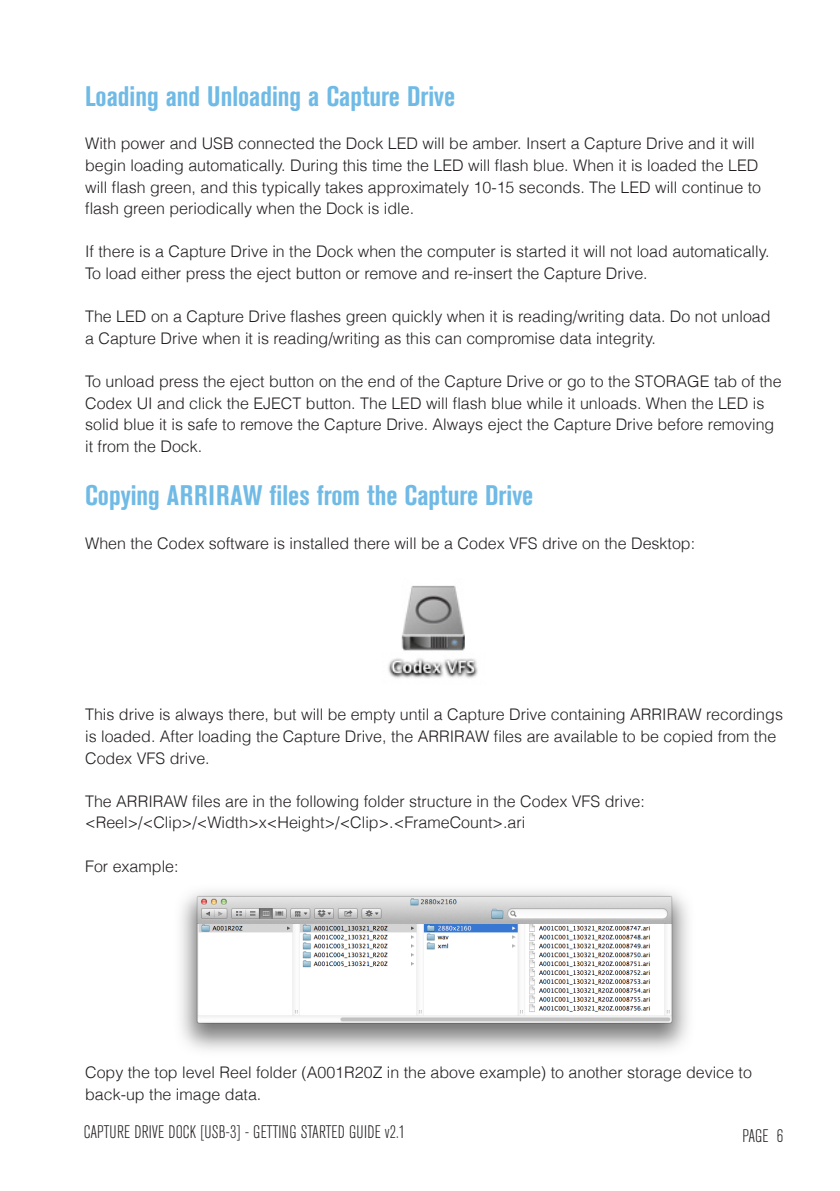
<style>
.page{position:relative;width:840px;height:1191px;background:#fff}
.page>*{position:absolute;margin:0;border:0;box-sizing:border-box;transform-origin:0 0}
.Heading_1{font:700 condensed 28px "Akzidenz Grotesk BE";color:#70bae6}
.t1{font:300 condensed 18px "Akzidenz Grotesk BE";letter-spacing:.01em;color:#231f20}
.t2{font:300 16px/21.6px "Helvetica";color:#231f20}
</style>
<div class="page">
<img style="left:388px;top:585px;width:90px;height:93px">
<img style="left:180px;top:891px;width:509px;height:160px">
<p class="Heading_1" style="left:85px;top:80px;width:371px">Loading and Unloading a Capture Drive</p>
<p class="t2" style="left:85px;top:133px;width:677px">With power and USB connected the Dock LED will be amber. Insert a Capture Drive and it will begin loading automatically. During this time the LED will flash blue. When it is loaded the LED will flash green, and this typically takes approximately 10-15 seconds. The LED will continue to flash green periodically when the Dock is idle.</p>
<p class="t2" style="left:85px;top:241px;width:685px">If there is a Capture Drive in the Dock when the computer is started it will not load automatically.<br>To load either press the eject button or remove and re-insert the Capture Drive.</p>
<p class="t2" style="left:85px;top:305px;width:686px">The LED on a Capture Drive flashes green quickly when it is reading/writing data. Do not unload a Capture Drive when it is reading/writing as this can compromise data integrity.</p>
<p class="t2" style="left:85px;top:370px;width:697px">To unload press the eject button on the end of the Capture Drive or go to the STORAGE tab of the Codex UI and click the EJECT button. The LED will flash blue while it unloads. When the LED is solid blue it is safe to remove the Capture Drive. Always eject the Capture Drive before removing it from the Dock.</p>
<p class="Heading_1" style="left:85px;top:480px;width:449px">Copying ARRIRAW files from the Capture Drive</p>
<p class="t2" style="left:85px;top:532px;width:611px">When the Codex software is installed there will be a Codex VFS drive on the Desktop:</p>
<p class="t2" style="left:85px;top:703px;width:699px">This drive is always there, but will be empty until a Capture Drive containing ARRIRAW recordings is loaded. After loading the Capture Drive, the ARRIRAW files are available to be copied from the<br>Codex VFS drive.</p>
<p class="t2" style="left:85px;top:790px;width:561px">The ARRIRAW files are in the following folder structure in the Codex VFS drive:</p>
<p class="t2" style="left:85px;top:811px;width:441px">&lt;Reel&gt;/&lt;Clip&gt;/&lt;Width&gt;x&lt;Height&gt;/&lt;Clip&gt;.&lt;FrameCount&gt;.ari</p>
<p class="t2" style="left:85px;top:855px;width:95px">For example:</p>
<p class="t2" style="left:85px;top:1061px;width:668px">Copy the top level Reel folder (A001R20Z in the above example) to another storage device to back-up the image data.</p>
<p class="t1" style="left:84px;top:1122px;width:323px">CAPTURE DRIVE DOCK [USB-3] - GETTING STARTED GUIDE v2.1</p>
<p class="t1" style="left:742px;top:1126px;width:42px">PAGE 6</p>
</div>
